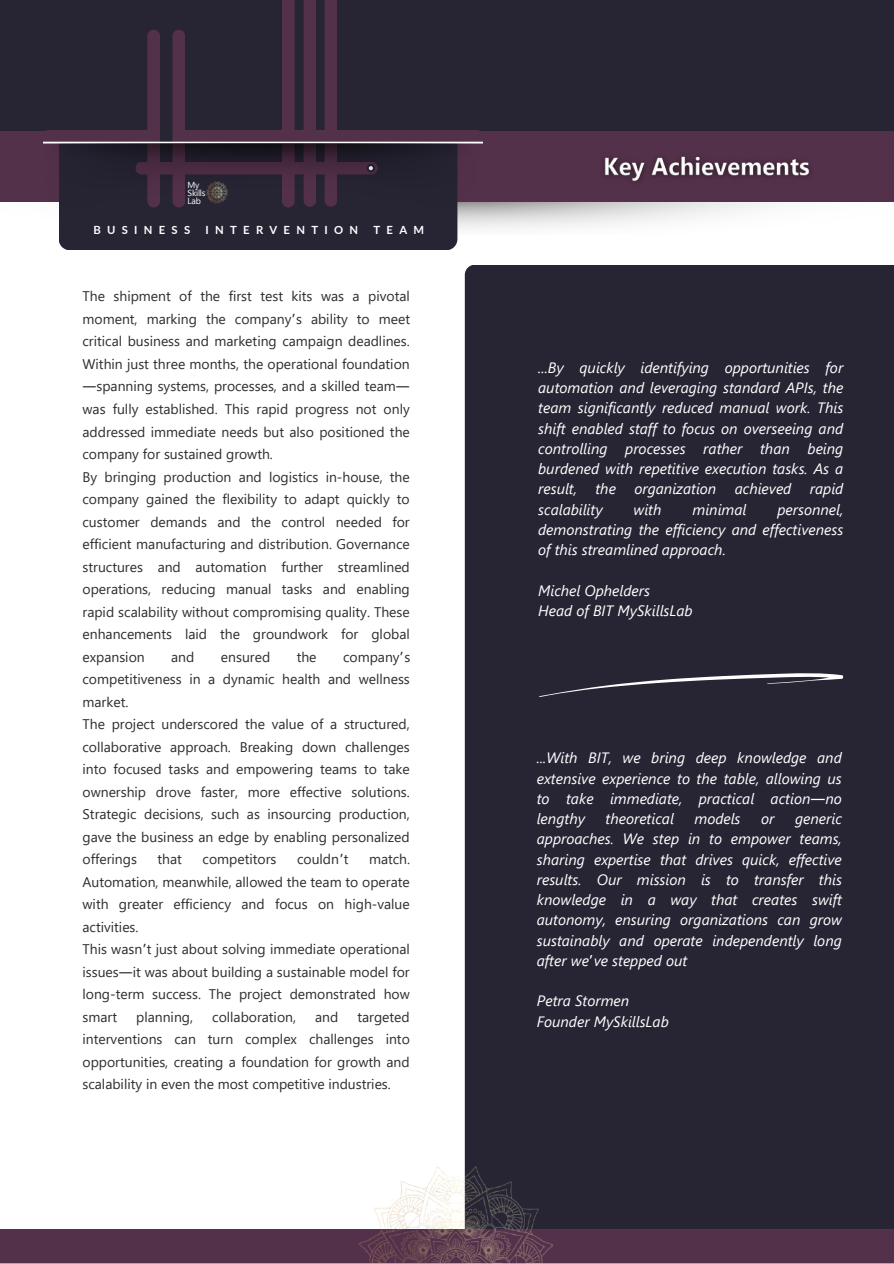
<style>
.page{position:relative;width:894px;height:1264px;background:#fff}
.page>*{position:absolute;margin:0;border:0;box-sizing:border-box;transform-origin:0 0}
.t1{font:italic 15px/20.2px "Segoe UI";color:#fff;text-align:justify}
.t2{font:13.95px/22.5px "Segoe UI";color:#2c2d2d}
.t3{font:700 11.25px "Lato";letter-spacing:.56em;color:#fff}
.t4{font:8.7px/7.9px "Segoe UI";letter-spacing:-.03em;color:#fff}
.s1{font-family:"Noto Sans Gurmukhi"}
.s2{font-family:"Noto Sans Gurmukhi";font-style:normal}
</style>
<div class="page">
<div style="left:464px;top:265px;width:429px;height:963px;background:#272434"></div>
<div style="left:0;top:1228px;width:893px;height:35px;background:#54314a"></div>
<img style="left:355px;top:1163px;width:200px;height:100px">
<img style="left:0;top:201px;width:893px;height:33px">
<svg style="left:538px;top:672px;width:305px;height:25px;background:#403d4b"></svg>
<div style="left:0;top:0;width:893px;height:166px;background:#272434"></div>
<div style="left:0;top:131px;width:893px;height:70px;background:#54314a"></div>
<img style="left:603px;top:156px;width:207px;height:25px">
<div style="left:59px;top:207px;width:398px;height:43px;background:#272434"></div>
<svg style="left:43px;top:0;width:440px;height:207px"></svg>
<img style="left:43px;top:144px;width:436px;height:61px">
<img style="left:205px;top:180px;width:24px;height:24px">
<p class="t4" style="left:188px;top:180px;width:19px">My<br>Skills<br>Lab</p>
<p class="t3" style="left:93px;top:223px;width:98px">BUSINESS</p>
<p class="t3" style="left:205px;top:223px;width:154px">INTERVENTION</p>
<p class="t3" style="left:373px;top:223px;width:52px">TEAM</p>
<p class="t2" style="left:82px;top:284px;width:329px">The shipment of the first test kits was a pivotal moment, marking the company<span class="s1">’</span>s ability to meet critical business and marketing campaign deadlines.<br>Within just three months, the operational foundation <span class="s1">—</span>spanning systems, processes, and a skilled team<span class="s1">— </span>was fully established. This rapid progress not only addressed immediate needs but also positioned the company for sustained growth.<br>By bringing production and logistics in-house, the company gained the flexibility to adapt quickly to customer demands and the control needed for efficient manufacturing and distribution. Governance structures and automation further streamlined operations, reducing manual tasks and enabling rapid scalability without compromising quality. These enhancements laid the groundwork for global expansion</p>
<p class="t2" style="left:82px;top:644px;width:329px;text-indent:260px">company<span class="s1">’</span>s competitiveness in a dynamic health and wellness market.<br>The project underscored the value of a structured, collaborative approach. Breaking down challenges into focused tasks and empowering teams to take ownership drove faster, more effective solutions.<br>Strategic decisions, such as insourcing production, gave the business an edge by enabling personalized offerings</p>
<p class="t2" style="left:171px;top:644px;width:25px">and</p>
<p class="t2" style="left:221px;top:644px;width:51px">ensured</p>
<p class="t2" style="left:296px;top:644px;width:21px">the</p>
<p class="t2" style="left:157px;top:847px;width:26px">that</p>
<p class="t2" style="left:202px;top:847px;width:75px">competitors</p>
<p class="t2" style="left:297px;top:847px;width:53px">couldn<span class="s1">’</span>t</p>
<p class="t2" style="left:82px;top:847px;width:329px;text-indent:286px">match.<br>Automation, meanwhile, allowed the team to operate with greater efficiency and focus on high-value activities.<br>This wasn<span class="s1">’</span>t just about solving immediate operational issues<span class="s1">—</span>it was about building a sustainable model for long-term success. The project demonstrated how smart</p>
<p class="t2" style="left:82px;top:1004px;width:329px;text-align:justify;text-indent:275px">targeted interventions can turn complex challenges into opportunities, creating a foundation for growth and scalability in even the most competitive industries.</p>
<p class="t2" style="left:136px;top:1004px;width:58px">planning,</p>
<p class="t2" style="left:212px;top:1004px;width:85px">collaboration,</p>
<p class="t2" style="left:315px;top:1004px;width:25px">and</p>
<p class="t1" style="left:538px;top:356px;width:306px">...By quickly identifying opportunities for automation and leveraging standard APIs, the team significantly reduced manual work. This shift enabled staff to focus on overseeing and controlling processes rather than being burdened with repetitive execution tasks. As a result, the organization achieved rapid scalability</p>
<p class="t1" style="left:538px;top:498px;width:306px;text-indent:239px">personnel, demonstrating the efficiency and effectiveness of this streamlined approach.</p>
<p class="t1" style="left:538px;top:579px;width:156px">Michel Ophelders<br>Head of BIT MySkillsLab</p>
<p class="t1" style="left:633px;top:498px;width:29px">with</p>
<p class="t1" style="left:692px;top:498px;width:55px">minimal</p>
<p class="t1" style="left:536px;top:747px;width:306px">...With BIT, we bring deep knowledge and extensive experience to the table, allowing us to take immediate, practical action<span class="s2">—</span>no lengthy</p>
<p class="t1" style="left:605px;top:807px;width:70px">theoretical</p>
<p class="t1" style="left:694px;top:807px;width:48px">models</p>
<p class="t1" style="left:761px;top:807px;width:15px">or</p>
<p class="t1" style="left:536px;top:807px;width:306px;text-indent:258px">generic approaches. We step in to empower teams, sharing expertise that drives quick, effective results. Our mission is to transfer this knowledge in a way that creates swift autonomy, ensuring organizations can grow sustainably and operate independently long after we<span class="s2">’</span>ve stepped out</p>
<p class="t1" style="left:536px;top:990px;width:133px">Petra Stormen<br>Founder MySkillsLab</p>
</div>
